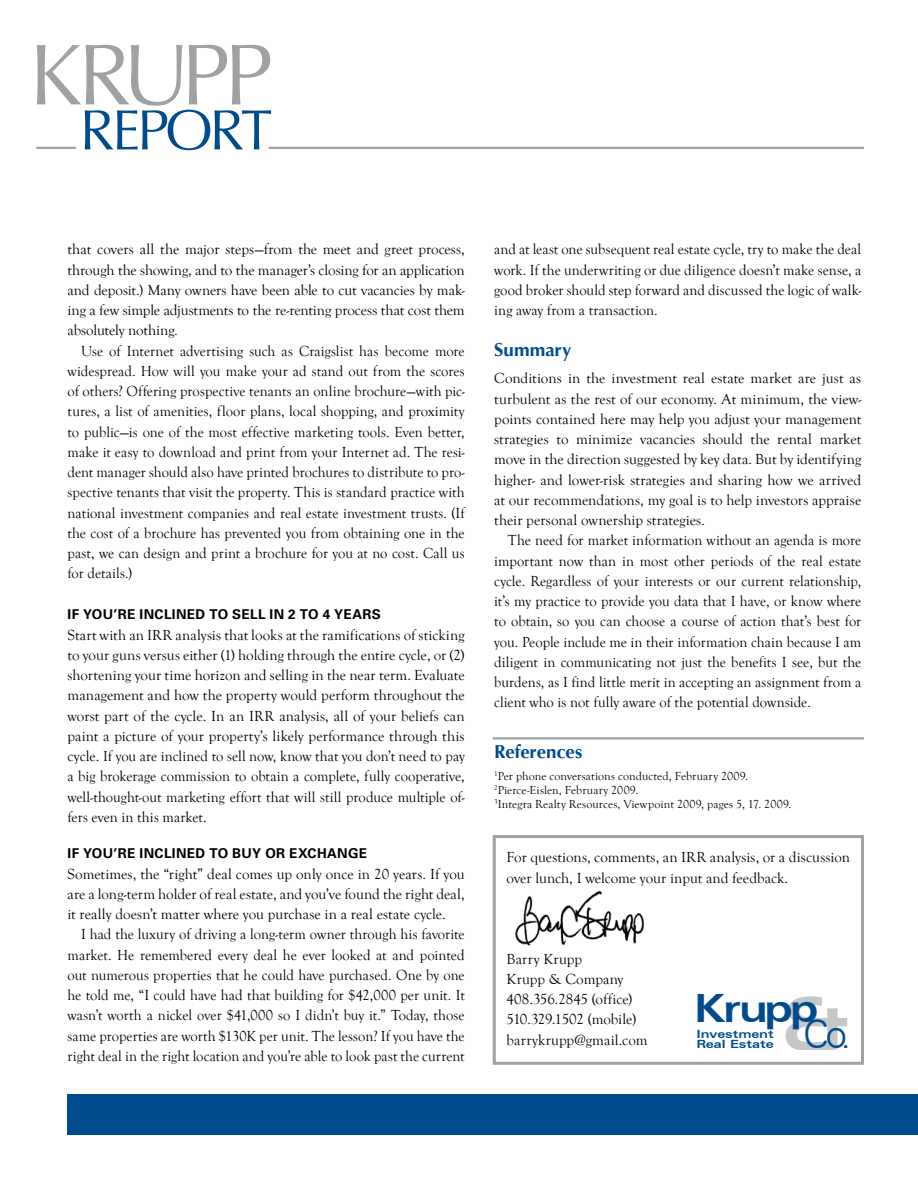
<style>
.page{position:relative;width:918px;height:1188px;background:#fff}
.page>*{position:absolute;margin:0;border:0;box-sizing:border-box;transform-origin:0 0}
.t1{font:87px "Optima";color:#9fa1a4}
.t2{font:57px "Optima";color:#004b8d}
.t3{font:700 expanded 39px "Zurich BT";color:#004b8d}
.t4{font:300 39px "Zurich BT";color:#004b8d}
.t5{font:700 18.75px "Optima";letter-spacing:-.005em;color:#004b8d}
.t6{font:15px/20.2px "Goudy Old Style T";color:#000;text-align:justify}
.t7{font:700 13.5px "Univers";letter-spacing:.03em;color:#000}
.t8{font:12px/14.4px "Goudy Old Style T";letter-spacing:.01em;color:#000}
.t9{font:700 expanded 11.4px/9.9px "Zurich BT";color:#004b8d;scale:1.04 1}
.s1{font-size:74.4px;color:#c5c6c8}
.s2{font-weight:300;font-stretch:normal}
.s3{font-weight:700;font-stretch:expanded;font-size:19.5px}
</style>
<div class="page">
<hr style="left:269px;top:147px;width:595px;height:2px;background:#9fa1a4">
<hr style="left:36px;top:147px;width:40px;height:2px;background:#9fa1a4">
<div style="left:68px;top:1094px;width:850px;height:41px;background:#004b8d"></div>
<hr style="left:493px;top:737px;width:371px;height:3px;background:#9fa1a4">
<div style="left:493px;top:835px;width:371px;height:230px;border:3px solid #9fa1a4"></div>
<img style="left:515px;top:890px;width:129px;height:56px">
<h1 class="t1" style="left:29px;top:24px;width:96px">KRUPP</h1>
<h2 class="t2" style="left:80px;top:97px;width:33px">REPORT</h2>
<p class="t6" style="left:68px;top:240px;width:399px">that covers all the major steps—from the meet and greet process, through the showing, and to the manager’s closing for an application and deposit.) Many owners have been able to cut vacancies by mak&shy;ing a few simple adjustments to the re-renting process that cost them absolutely nothing.</p>
<p class="t6" style="left:68px;top:341px;width:399px;text-indent:14px">Use of Internet advertising such as Craigslist has become more widespread. How will you make your ad stand out from the scores of others? Offering prospective tenants an online brochure—with pic&shy;tures, a list of amenities, floor plans, local shopping, and proximity to public—is one of the most effective marketing tools. Even better, make it easy to download and print from your Internet ad. The resi&shy;dent manager should also have printed brochures to distribute to pro&shy;spective tenants that visit the property. This is standard practice with national investment companies and real estate investment trusts. (If the cost of a brochure has prevented you from obtaining one in the past, we can design and print a brochure for you at no cost. Call us for details.)</p>
<p class="t7" style="left:68px;top:607px;width:315px">IF YOU’RE INCLINED TO SELL IN 2 TO 4 YEARS</p>
<p class="t6" style="left:68px;top:625px;width:399px">Start with an IRR analysis that looks at the ramifications of sticking to your guns versus either (1) holding through the entire cycle, or (2) shortening your time horizon and selling in the near term. Evaluate management and how the property would perform throughout the worst part of the cycle. In an IRR analysis, all of your beliefs can paint a picture of your property’s likely performance through this cycle. If you are inclined to sell now, know that you don’t need to pay a big brokerage commission to obtain a complete, fully cooperative, well-thought-out marketing effort that will still produce multiple of&shy;fers even in this market.</p>
<p class="t7" style="left:68px;top:846px;width:301px">IF YOU’RE INCLINED TO BUY OR EXCHANGE</p>
<p class="t6" style="left:68px;top:864px;width:399px">Sometimes, the “right” deal comes up only once in 20 years. If you are a long-term holder of real estate, and you’ve found the right deal, it really doesn’t matter where you purchase in a real estate cycle.</p>
<p class="t6" style="left:68px;top:925px;width:399px;text-indent:14px">I had the luxury of driving a long-term owner through his favorite market. He remembered every deal he ever looked at and pointed out numerous properties that he could have purchased. One by one he told me, “I could have had that building for $42,000 per unit. It wasn’t worth a nickel over $41,000 so I didn’t buy it.” Today, those same properties are worth $130K per unit. The lesson? If you have the right deal in the right location and you’re able to look past the current</p>
<p class="t6" style="left:494px;top:240px;width:369px">and at least one subsequent real estate cycle, try to make the deal work. If the underwriting or due diligence doesn’t make sense, a good broker should step forward and discussed the logic of walk&shy;ing away from a transaction.</p>
<p class="t5" style="left:494px;top:339px;width:79px">Summary</p>
<p class="t6" style="left:494px;top:369px;width:369px">Conditions in the investment real estate market are just as turbulent as the rest of our economy. At minimum, the view&shy;points contained here may help you adjust your management strategies to minimize vacancies should the rental market move in the direction suggested by key data. But by identifying higher- and lower-risk strategies and sharing how we arrived at our recommendations, my goal is to help investors appraise their personal ownership strategies.</p>
<p class="t6" style="left:494px;top:531px;width:369px;text-indent:14px">The need for market information without an agenda is more important now than in most other periods of the real estate cycle. Regardless of your interests or our current relationship, it’s my practice to provide you data that I have, or know where to obtain, so you can choose a course of action that’s best for you. People include me in their information chain because I am diligent in communicating not just the benefits I see, but the burdens, as I find little merit in accepting an assignment from a client who is not fully aware of the potential downside.</p>
<p class="t5" style="left:494px;top:741px;width:90px">References</p>
<p class="t8" style="left:494px;top:769px;width:299px"><sup>1</sup>Per phone conversations conducted, February 2009.<br><sup>2</sup>Pierce-Eislen, February 2009.<br><sup>3</sup>Integra Realty Resources, Viewpoint 2009, pages 5, 17. 2009.</p>
<p class="t6" style="left:507px;top:848px;width:345px">For questions, comments, an IRR analysis, or a discussion over lunch, I welcome your input and feedback.</p>
<p class="t6" style="left:507px;top:949px;width:143px;text-align:left">Barry Krupp<br>Krupp &amp; Company<br>408.356.2845 (office)<br>510.329.1502 (mobile) barrykrupp@gmail.com</p>
<h3 class="t3" style="left:694px;top:985px;width:156px">K <span class="s1">&amp;</span><span class="s2">C</span></h3>
<h3 class="t3" style="left:723px;top:985px;width:97px">rupp</h3>
<h3 class="t4" style="left:825px;top:1011px;width:26px">o<span class="s3">.</span></h3>
<p class="t9" style="left:696px;top:1029px;width:76px">Investment<br>Real Estate</p>
</div>
